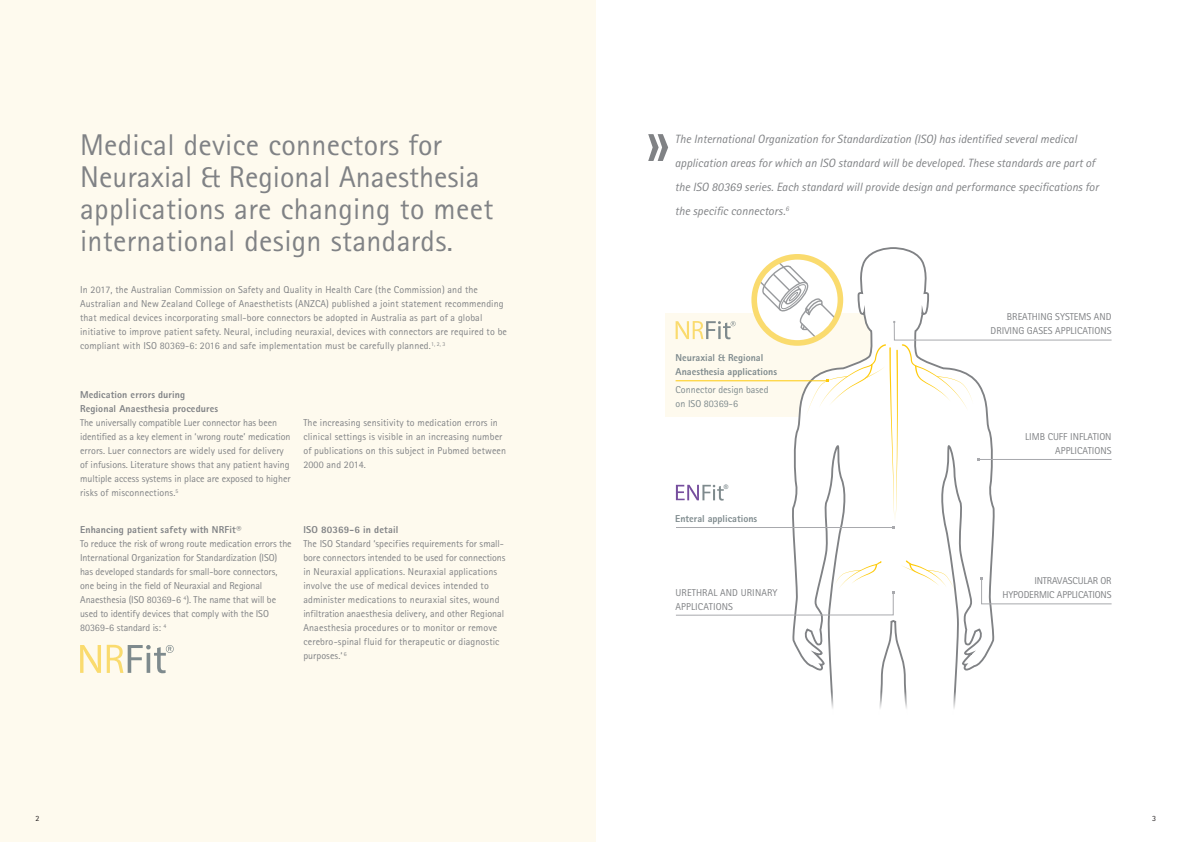
<style>
.page{position:relative;width:1191px;height:842px;background:#fff}
.page>*{position:absolute;margin:0;border:0;box-sizing:border-box;transform-origin:0 0}
.t1{font:72px "Rotis Sans Serif Pro";color:#808285}
.Headline{font:30px/32px "Rotis Sans Serif Pro";letter-spacing:.01em;color:#808285}
.t2{font:italic 12px/24px "Rotis Sans Serif Pro";color:#808285}
._21_Tabelle_fett{font:10px/14px "Rotis Sans Serif Pro";letter-spacing:.01em;color:#808285}
._21_Tabelle_fett-2{font:10px/14px "Rotis Sans Serif Pro";letter-spacing:-.01em;color:#808285}
._21_Tabelle_fett-3{font:800 10px/14px "Rotis Sans Serif Pro";letter-spacing:.01em;color:#808285}
.Argufeld{font:800 10px/14px "Rotis Sans Serif Pro";color:#7e8a8d}
._21_Tabelle_fett-4{font:10px/14px "Rotis Sans Serif Pro";letter-spacing:-.015em;color:#808285;text-align:right}
._21_Source_references{font:800 10px "Rotis Sans Serif Pro";letter-spacing:.015em;color:#808285}
.Argufeld-2{font:10px/14px "Rotis Sans Serif Pro";color:#7e8a8d}
.t3{font:8px "Rotis Sans Serif Pro";color:#231f20}
.t4{font:700 6.2px "Arial";color:#7e8a8d}
</style>
<div class="page">
<div style="left:0;top:0;width:595px;height:842px;background:#fefaee"></div>
<div style="left:665px;top:313px;width:228px;height:104px;background:#fefaee"></div>
<svg style="left:80px;top:645px;width:21px;height:28px"></svg>
<svg style="left:107px;top:645px;width:67px;height:28px"></svg>
<svg style="left:792px;top:247px;width:202px;height:462px"></svg>
<svg style="left:901px;top:560px;width:54px;height:32px"></svg>
<hr style="left:676px;top:527px;width:217px;height:1px;background:#a8a9ad">
<svg style="left:676px;top:561px;width:218px;height:55px"></svg>
<hr style="left:675px;top:380px;width:152px;height:1px;background:#feca0a">
<svg style="left:751px;top:254px;width:361px;height:274px"></svg>
<svg style="left:980px;top:578px;width:132px;height:26px"></svg>
<svg style="left:676px;top:485px;width:48px;height:15px"></svg>
<svg style="left:675px;top:321px;width:60px;height:18px"></svg>
<p class="Headline" style="left:80px;top:129px;width:415px">Medical device connectors for Neuraxial &amp; Regional Anaesthesia applications are changing to meet international design standards.</p>
<p class="_21_Tabelle_fett" style="left:80px;top:283px;width:428px">In 2017, the Australian Commission on Safety and Quality in Health Care (the Commission) and the Australian and New Zealand College of Anaesthetists (ANZCA) published a joint statement recommending that medical devices incorporating small-bore connectors be adopted in Australia as part of a global initiative to improve patient safety. Neural, including neuraxial, devices with connectors are required to be compliant with ISO 80369-6: 2016 and safe implementation must be carefully planned.<sup>1,</sup> <sup>2,</sup> <sup>3</sup></p>
<p class="_21_Tabelle_fett-3" style="left:80px;top:388px;width:139px">Medication errors during<br>Regional Anaesthesia procedures</p>
<p class="_21_Tabelle_fett" style="left:80px;top:416px;width:212px">The universally compatible Luer connector has been identified as a key element in ‘wrong route’ medication errors. Luer connectors are widely used for delivery of infusions. Literature shows that any patient having multiple access systems in place are exposed to higher risks of misconnections.<sup>5</sup></p>
<p class="_21_Source_references" style="left:80px;top:523px;width:163px">Enhancing patient safety with NRFit®</p>
<p class="_21_Tabelle_fett-2" style="left:80px;top:536px;width:213px">To reduce the risk of wrong route medication errors the International Organization for Standardization (ISO) has developed standards for small-bore connectors, one being in the field of Neuraxial and Regional Anaesthesia (ISO 80369-6 <sup>4</sup>). The name that will be used to identify devices that comply with the ISO 80369-6 standard is: <sup>4</sup></p>
<p class="_21_Tabelle_fett" style="left:303px;top:416px;width:204px">The increasing sensitivity to medication errors in clinical settings is visible in an increasing number of publications on this subject in Pubmed between 2000 and 2014.</p>
<p class="_21_Tabelle_fett-3" style="left:303px;top:522px;width:96px">ISO 80369-6 in detail</p>
<p class="_21_Tabelle_fett" style="left:303px;top:536px;width:204px">The ISO Standard ‘specifies requirements for small&shy;bore connectors intended to be used for connections in Neuraxial applications. Neuraxial applications involve the use of medical devices intended to administer medications to neuraxial sites, wound infiltration anaesthesia delivery, and other Regional Anaesthesia procedures or to monitor or remove cerebro-spinal fluid for therapeutic or diagnostic purposes.‘ <sup>6</sup></p>
<p class="t1" style="left:645px;top:98px;width:27px">»</p>
<p class="t2" style="left:675px;top:127px;width:425px">The International Organization for Standardization (ISO) has identified several medical application areas for which an ISO standard will be developed. These standards are part of the ISO 80369 series. Each standard will provide design and performance specifications for the specific connectors.<sup>6</sup></p>
<p class="Argufeld" style="left:675px;top:350px;width:103px">Neuraxial &amp; Regional<br>Anaesthesia applications</p>
<p class="Argufeld-2" style="left:675px;top:383px;width:94px">Connector design based on ISO 80369-6</p>
<p class="t4" style="left:724px;top:482px;width:6px">®</p>
<p class="Argufeld" style="left:675px;top:511px;width:84px">Enteral applications</p>
<p class="_21_Tabelle_fett" style="left:675px;top:586px;width:103px">URETHRAL AND URINARY<br>APPLICATIONS</p>
<p class="_21_Tabelle_fett" style="left:990px;top:310px;width:122px;text-align:right">BREATHING SYSTEMS AND<br>DRIVING GASES APPLICATIONS</p>
<p class="_21_Tabelle_fett" style="left:1025px;top:429px;width:88px;text-align:right">LIMB CUFF INFLATION<br>APPLICATIONS</p>
<p class="_21_Tabelle_fett-4" style="left:1002px;top:573px;width:111px">INTRAVASCULAR OR<br>HYPODERMIC APPLICATIONS</p>
<p class="t3" style="left:35px;top:813px;width:5px">2</p>
<p class="t3" style="left:1152px;top:813px;width:5px">3</p>
</div>
